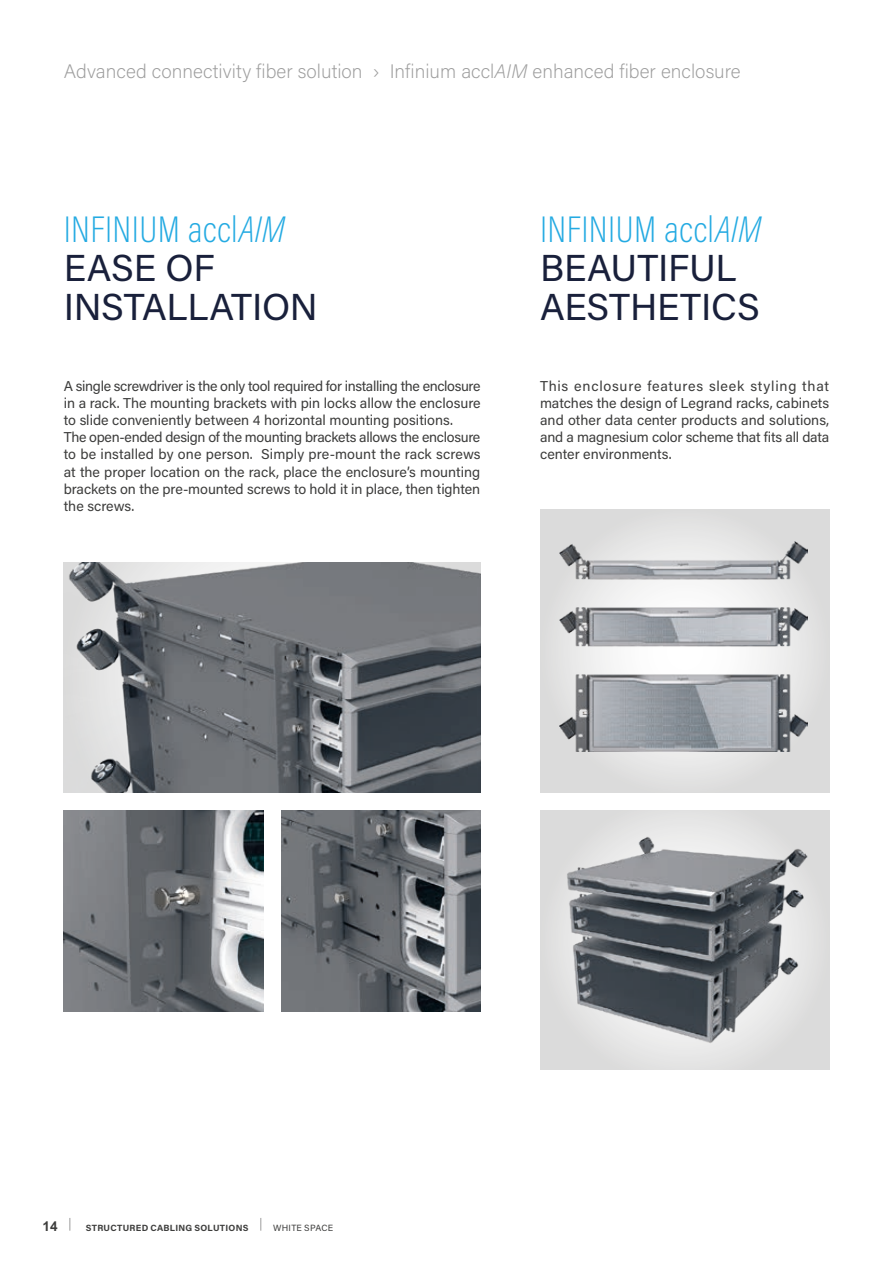
<style>
.page{position:relative;width:893px;height:1263px;background:#fff}
.page>*{position:absolute;margin:0;border:0;box-sizing:border-box;transform-origin:0 0}
.t1{font:37.5px/39px "Acumin Pro";letter-spacing:-.005em;color:#19203b}
.t2{font:200 37.5px "Acumin Pro Cond";letter-spacing:.01em;color:#24aae2}
.t3{font:200 19.5px "Acumin Pro";color:#9d9d9d}
.t4{font:14.25px/17.1px "Acumin Pro";letter-spacing:-.005em;color:#3d3d3c}
.t5{font:700 13.5px "Arial MT Std";color:#3d3d3c}
.t6{font:700 9px "Acumin Pro";letter-spacing:.03em;color:#3d3d3c}
.t7{font:9px "Acumin Pro";letter-spacing:.025em;color:#3d3d3c}
.s1{font-style:italic}
</style>
<div class="page">
<img style="left:64px;top:563px;width:417px;height:229px">
<img style="left:282px;top:811px;width:199px;height:200px">
<img style="left:64px;top:811px;width:199px;height:200px">
<div style="left:540px;top:510px;width:289px;height:282px;background:#dbdbdb"></div>
<img style="left:559px;top:541px;width:248px;height:210px">
<img style="left:540px;top:816px;width:289px;height:253px">
<svg style="left:69px;top:1218px;width:1px;height:13px"></svg>
<svg style="left:260px;top:1218px;width:1px;height:13px"></svg>
<h2 class="t3" style="left:64px;top:58px;width:678px">Advanced connectivity fiber solution › Infinium accl<span class="s1">AIM</span> enhanced fiber enclosure</h2>
<h1 class="t2" style="left:64px;top:205px;width:223px">INFINIUM accl<span class="s1">AIM</span></h1>
<h1 class="t1" style="left:64px;top:247px;width:256px">EASE OF<br>INSTALLATION</h1>
<h1 class="t2" style="left:540px;top:205px;width:223px">INFINIUM accl<span class="s1">AIM</span></h1>
<h1 class="t1" style="left:540px;top:247px;width:221px">BEAUTIFUL<br>AESTHETICS</h1>
<p class="t4" style="left:64px;top:377px;width:418px">A single screwdriver is the only tool required for installing the enclosure in a rack. The mounting brackets with pin locks allow the enclosure to slide conveniently between 4 horizontal mounting positions.<br>The open-ended design of the mounting brackets allows the enclosure to be installed by one person. Simply pre-mount the rack screws at the proper location on the rack, place the enclosure’s mounting brackets on the pre-mounted screws to hold it in place, then tighten the screws.</p>
<p class="t4" style="left:540px;top:377px;width:291px;text-align:justify">This enclosure features sleek styling that matches the design of Legrand racks, cabinets and other data center products and solutions, and a magnesium color scheme that fits all data center environments.</p>
<p class="t5" style="left:43px;top:1218px;width:17px">14</p>
<p class="t6" style="left:86px;top:1221px;width:164px">STRUCTURED CABLING SOLUTIONS</p>
<p class="t7" style="left:273px;top:1221px;width:62px">WHITE SPACE</p>
</div>
